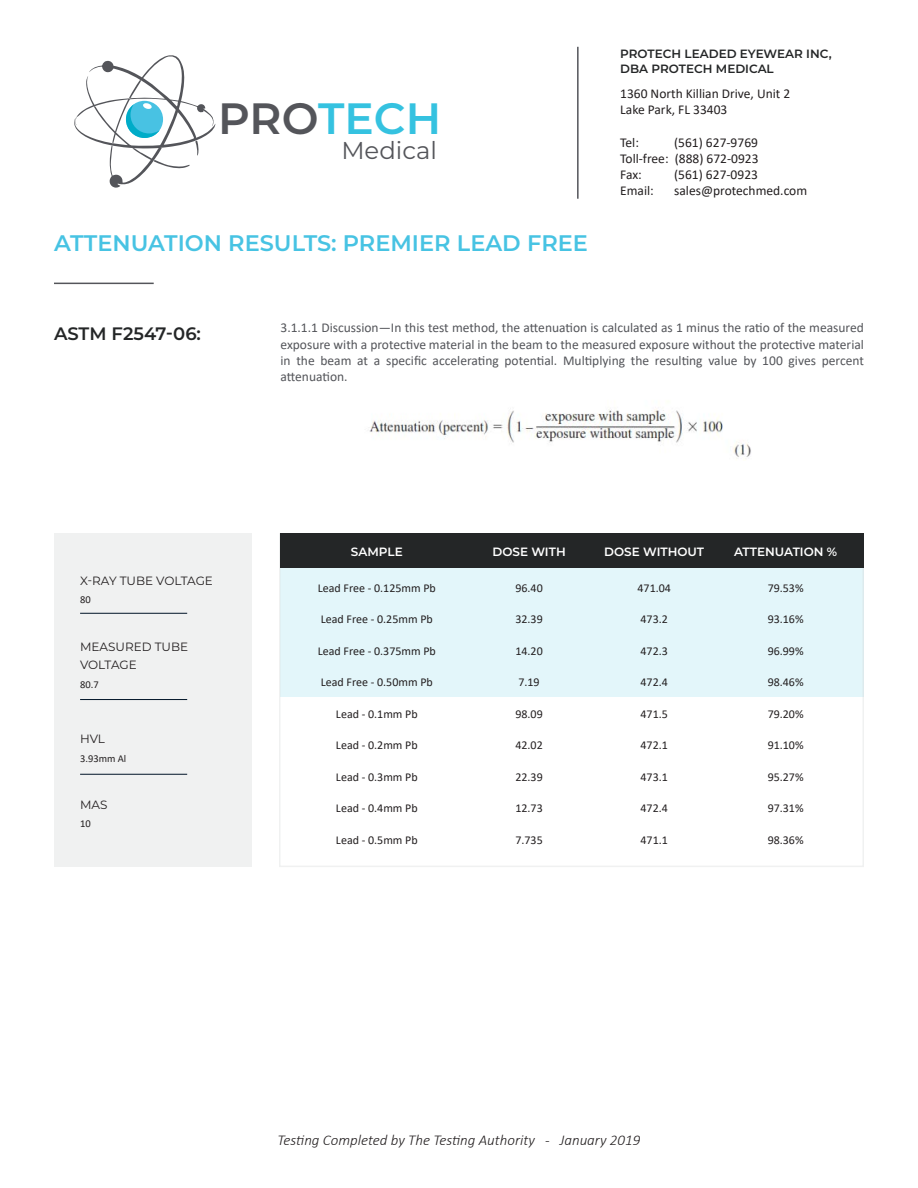
<style>
.page{position:relative;width:918px;height:1188px;background:#fff}
.page>*{position:absolute;margin:0;border:0;box-sizing:border-box;transform-origin:0 0}
.t1{font:600 43.8px "Montserrat";color:#35c2e0}
.t2{font:24.3px "Montserrat";color:#54555a}
.t3{font:600 22.5px "Montserrat";color:#47c3e3}
.t4{font:600 18px "Montserrat";color:#242627}
.t5{font:italic 300 15px "Calibri";color:#231f20}
.t6{font:13.5px/16.2px "Calibri";color:#54555a;text-align:justify}
.t7{font:13.5px "Calibri";color:#231f20}
.t8{font:12px "Calibri";color:#231f20}
.t9{font:600 12px "Montserrat";color:#242627}
.t10{font:12px "Montserrat";color:#231f20}
.t11{font:600 12px "Montserrat";color:#fff}
.t12{font:10.5px "Calibri";color:#231f20}
.s1{color:#54555a}
</style>
<div class="page">
<div style="left:281px;top:568px;width:583px;height:129px;background:#e3f6fa"></div>
<img style="left:369px;top:409px;width:382px;height:50px">
<svg style="left:74px;top:55px;width:141px;height:133px"></svg>
<hr style="left:577px;top:47px;width:2px;height:152px;background:#54555a">
<hr style="left:54px;top:283px;width:100px;height:1px;background:#54555a">
<div style="left:281px;top:533px;width:583px;height:35px;background:#242627"></div>
<div style="left:54px;top:533px;width:197px;height:334px;background:#f0f1f1"></div>
<hr style="left:80px;top:774px;width:107px;height:1px;background:#001428">
<hr style="left:80px;top:613px;width:107px;height:1px;background:#001428">
<hr style="left:80px;top:699px;width:107px;height:1px;background:#001428">
<p class="t1" style="left:218px;top:88px;width:224px"><span class="s1">PRO</span>TECH</p>
<p class="t2" style="left:341px;top:134px;width:97px">Medical</p>
<p class="t3" style="left:54px;top:227px;width:535px">ATTENUATION RESULTS: PREMIER LEAD FREE</p>
<p class="t9" style="left:620px;top:46px;width:213px">PROTECH LEADED EYEWEAR INC,</p>
<p class="t9" style="left:620px;top:60px;width:155px">DBA PROTECH MEDICAL</p>
<p class="t7" style="left:620px;top:84px;width:172px">1360 North Killian Drive, Unit 2</p>
<p class="t7" style="left:620px;top:100px;width:109px">Lake Park, FL 33403</p>
<p class="t7" style="left:620px;top:133px;width:20px">Tel:</p>
<p class="t7" style="left:674px;top:133px;width:85px">(561) 627-9769</p>
<p class="t7" style="left:620px;top:149px;width:140px">Toll-free: (888) 672-0923</p>
<p class="t7" style="left:620px;top:165px;width:23px">Fax:</p>
<p class="t7" style="left:674px;top:165px;width:85px">(561) 627-0923</p>
<p class="t7" style="left:620px;top:181px;width:35px">Email:</p>
<p class="t7" style="left:674px;top:181px;width:135px">sales@protechmed.com</p>
<p class="t4" style="left:54px;top:321px;width:149px">ASTM F2547-06:</p>
<p class="t10" style="left:80px;top:572px;width:134px">X-RAY TUBE VOLTAGE</p>
<p class="t12" style="left:80px;top:592px;width:12px">80</p>
<p class="t10" style="left:80px;top:638px;width:110px">MEASURED TUBE</p>
<p class="t10" style="left:80px;top:656px;width:58px">VOLTAGE</p>
<p class="t12" style="left:80px;top:677px;width:20px">80.7</p>
<p class="t10" style="left:80px;top:731px;width:26px">HVL</p>
<p class="t12" style="left:80px;top:751px;width:48px">3.93mm Al</p>
<p class="t10" style="left:80px;top:796px;width:29px">MAS</p>
<p class="t12" style="left:80px;top:817px;width:12px">10</p>
<p class="t6" style="left:281px;top:320px;width:585px">3.1.1.1 Discussion—In this test method, the attenuation is calculated as 1 minus the ratio of the measured exposure with a protective material in the beam to the measured exposure without the protective material in the beam at a specific accelerating potential. Multiplying the resulting value by 100 gives percent attenuation.</p>
<p class="t11" style="left:351px;top:543px;width:53px">SAMPLE</p>
<p class="t11" style="left:492px;top:543px;width:75px">DOSE WITH</p>
<p class="t11" style="left:604px;top:543px;width:101px">DOSE WITHOUT</p>
<p class="t11" style="left:734px;top:543px;width:105px">ATTENUATION %</p>
<p class="t8" style="left:318px;top:579px;width:120px">Lead Free - 0.125mm Pb</p>
<p class="t8" style="left:321px;top:611px;width:114px">Lead Free - 0.25mm Pb</p>
<p class="t8" style="left:318px;top:642px;width:120px">Lead Free - 0.375mm Pb</p>
<p class="t8" style="left:321px;top:674px;width:114px">Lead Free - 0.50mm Pb</p>
<p class="t8" style="left:336px;top:705px;width:83px">Lead - 0.1mm Pb</p>
<p class="t8" style="left:336px;top:737px;width:83px">Lead - 0.2mm Pb</p>
<p class="t8" style="left:336px;top:768px;width:83px">Lead - 0.3mm Pb</p>
<p class="t8" style="left:336px;top:800px;width:83px">Lead - 0.4mm Pb</p>
<p class="t8" style="left:336px;top:831px;width:83px">Lead - 0.5mm Pb</p>
<p class="t8" style="left:515px;top:579px;width:29px">96.40</p>
<p class="t8" style="left:515px;top:611px;width:29px">32.39</p>
<p class="t8" style="left:515px;top:642px;width:29px">14.20</p>
<p class="t8" style="left:518px;top:674px;width:23px">7.19</p>
<p class="t8" style="left:515px;top:705px;width:29px">98.09</p>
<p class="t8" style="left:515px;top:737px;width:29px">42.02</p>
<p class="t8" style="left:515px;top:768px;width:29px">22.39</p>
<p class="t8" style="left:515px;top:800px;width:29px">12.73</p>
<p class="t8" style="left:515px;top:831px;width:29px">7.735</p>
<p class="t8" style="left:638px;top:579px;width:35px">471.04</p>
<p class="t8" style="left:641px;top:611px;width:29px">473.2</p>
<p class="t8" style="left:641px;top:642px;width:29px">472.3</p>
<p class="t8" style="left:641px;top:674px;width:29px">472.4</p>
<p class="t8" style="left:641px;top:705px;width:29px">471.5</p>
<p class="t8" style="left:641px;top:737px;width:29px">472.1</p>
<p class="t8" style="left:641px;top:768px;width:29px">473.1</p>
<p class="t8" style="left:641px;top:800px;width:29px">472.4</p>
<p class="t8" style="left:641px;top:831px;width:29px">471.1</p>
<p class="t8" style="left:768px;top:579px;width:37px">79.53%</p>
<p class="t8" style="left:768px;top:611px;width:37px">93.16%</p>
<p class="t8" style="left:768px;top:642px;width:37px">96.99%</p>
<p class="t8" style="left:768px;top:674px;width:37px">98.46%</p>
<p class="t8" style="left:768px;top:705px;width:37px">79.20%</p>
<p class="t8" style="left:768px;top:737px;width:37px">91.10%</p>
<p class="t8" style="left:768px;top:768px;width:37px">95.27%</p>
<p class="t8" style="left:768px;top:800px;width:37px">97.31%</p>
<p class="t8" style="left:768px;top:831px;width:37px">98.36%</p>
<p class="t5" style="left:278px;top:1131px;width:364px">Testing Completed by The Testing Authority - January 2019</p>
</div>
